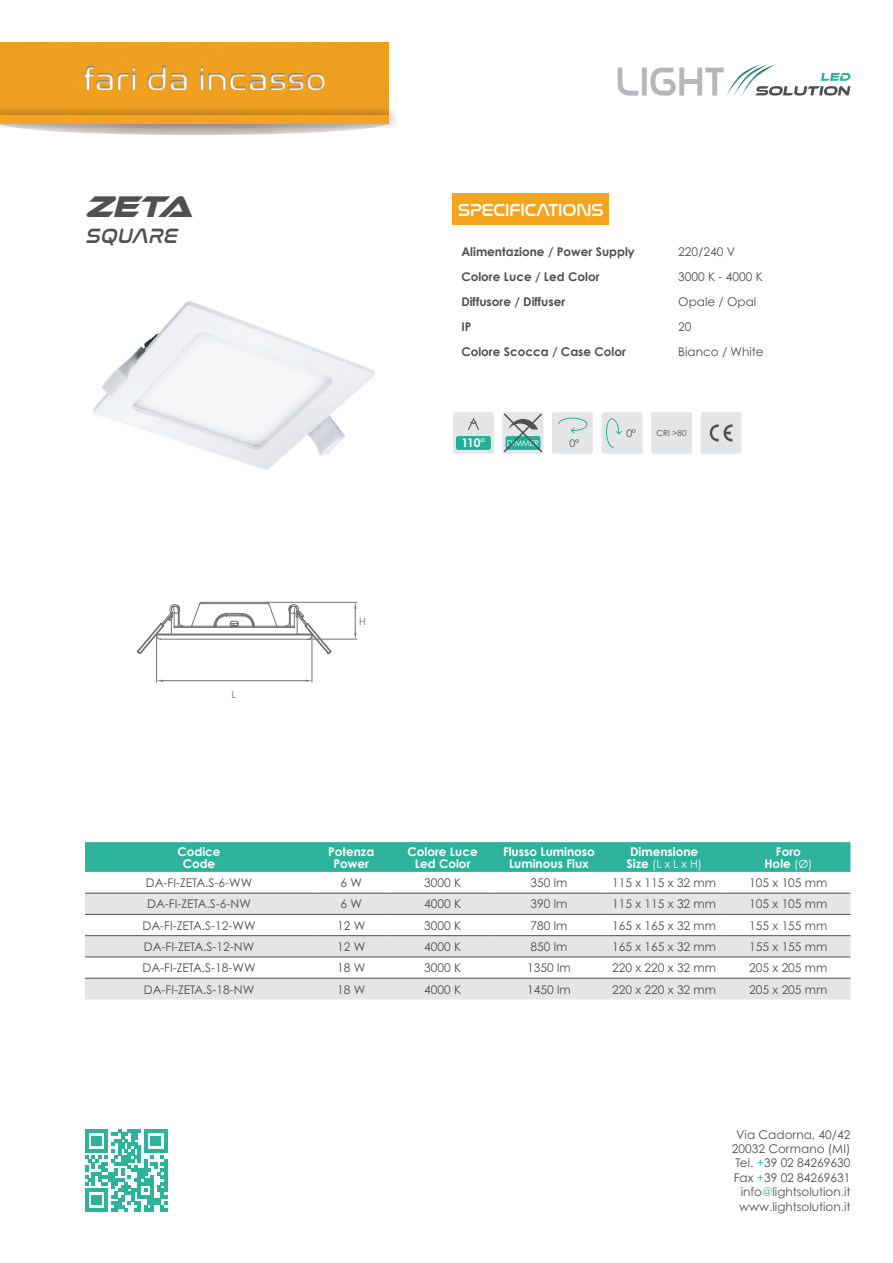
<style>
.page{position:relative;width:893px;height:1263px;background:#fff}
.page>*{position:absolute;margin:0;border:0;box-sizing:border-box;transform-origin:0 0}
.t1{font:31.5px "Nasalization Rg";color:#fff}
.t2{font:italic 30.75px "Ethnocentric Rg";color:#505052}
.t3{font:italic 21.3px "Nasalization Rg";color:#505052}
.t4{font:18px "Nasalization Rg";letter-spacing:-.04em;color:#fff}
.t5{font:12px/14.4px "Century Gothic";color:#505052;text-align:right}
.t6{font:700 12px/12px "Century Gothic";color:#fff;text-align:center}
.t7{font:700 12px "Century Gothic";color:#505052}
.t8{font:11.25px "Century Gothic";color:#fff}
.t9{font:10.5px "Century Gothic";color:#505052}
.t10{font:9.9px "Century Gothic";color:#727477}
.t11{font:8.25px "Century Gothic";color:#505052}
.t12{font:8.25px "Century Gothic";color:#fff}
.s1{font-weight:700;font-size:12px}
.s2{font-weight:400;font-size:11.25px}
.s3{color:#2db29b}
</style>
<div class="page">
<svg style="left:0;top:110px;width:389px;height:25px;background:#c9c1c0"></svg>
<div style="left:0;top:42px;width:64px;height:66px;background:#ee9f20"></div>
<svg style="left:0;top:108px;width:396px;height:20px;background:#bca68c"></svg>
<div style="left:0;top:115px;width:389px;height:9px;background:#f5a420"></div>
<svg style="left:85px;top:1129px;width:82px;height:82px"></svg>
<svg style="left:618px;top:68px;width:106px;height:28px"></svg>
<svg style="left:776px;top:73px;width:74px;height:23px"></svg>
<img style="left:726px;top:64px;width:50px;height:32px">
<svg style="left:137px;top:602px;width:194px;height:52px"></svg>
<hr style="left:156px;top:635px;width:1px;height:47px;background:#727477">
<hr style="left:312px;top:635px;width:1px;height:47px;background:#727477">
<hr style="left:163px;top:680px;width:142px;height:1px;background:#727477">
<svg style="left:305px;top:680px;width:7px;height:2px"></svg>
<hr style="left:268px;top:602px;width:89px;height:1px;background:#727477">
<hr style="left:309px;top:639px;width:48px;height:1px;background:#727477">
<svg style="left:354px;top:602px;width:2px;height:37px"></svg>
<img style="left:93px;top:301px;width:282px;height:169px">
<div style="left:64px;top:41px;width:444px;height:77px;background:#231f20;opacity:.53"></div>
<div style="left:453px;top:194px;width:156px;height:31px;background:#f5a420"></div>
<div style="left:703px;top:414px;width:36px;height:37px;background:#e4e5e7"></div>
<div style="left:701px;top:412px;width:41px;height:42px;border:4px solid #e4e5e7"></div>
<svg style="left:710px;top:424px;width:22px;height:17px"></svg>
<div style="left:653px;top:414px;width:37px;height:37px;background:#e4e5e7"></div>
<div style="left:651px;top:412px;width:41px;height:42px;border:4px solid #e4e5e7"></div>
<div style="left:604px;top:414px;width:36px;height:37px;background:#e4e5e7"></div>
<div style="left:602px;top:412px;width:40px;height:42px;border:4px solid #e4e5e7"></div>
<svg style="left:606px;top:418px;width:16px;height:30px"></svg>
<div style="left:554px;top:414px;width:37px;height:37px;background:#e4e5e7"></div>
<div style="left:552px;top:412px;width:41px;height:42px;border:4px solid #e4e5e7"></div>
<svg style="left:558px;top:417px;width:30px;height:16px"></svg>
<svg style="left:502px;top:412px;width:42px;height:42px;background:#9fc1bd"></svg>
<div style="left:455px;top:414px;width:37px;height:37px;background:#e4e5e7"></div>
<div style="left:453px;top:412px;width:41px;height:42px;border:4px solid #e4e5e7"></div>
<svg style="left:468px;top:418px;width:11px;height:12px"></svg>
<div style="left:458px;top:438px;width:31px;height:10px;background:#20af98"></div>
<div style="left:456px;top:436px;width:35px;height:14px;border:4px solid #20af98"></div>
<svg style="left:85px;top:842px;width:765px;height:30px;background:#2eb29b"></svg>
<div style="left:85px;top:894px;width:765px;height:20px;background:#e4e5e7"></div>
<div style="left:85px;top:936px;width:765px;height:63px;background:#e4e5e7"></div>
<svg style="left:85px;top:958px;width:765px;height:20px"></svg>
<hr style="left:85px;top:893px;width:228px;height:1px;background:#505052">
<hr style="left:313px;top:893px;width:76px;height:1px;background:#505052">
<hr style="left:389px;top:893px;width:107px;height:1px;background:#505052">
<hr style="left:496px;top:893px;width:106px;height:1px;background:#505052">
<hr style="left:602px;top:893px;width:124px;height:1px;background:#505052">
<hr style="left:726px;top:893px;width:124px;height:1px;background:#505052">
<hr style="left:85px;top:914px;width:228px;height:1px;background:#505052">
<hr style="left:313px;top:914px;width:76px;height:1px;background:#505052">
<hr style="left:389px;top:914px;width:107px;height:1px;background:#505052">
<hr style="left:496px;top:914px;width:106px;height:1px;background:#505052">
<hr style="left:602px;top:914px;width:124px;height:1px;background:#505052">
<hr style="left:726px;top:914px;width:124px;height:1px;background:#505052">
<hr style="left:85px;top:935px;width:228px;height:1px;background:#505052">
<hr style="left:313px;top:935px;width:76px;height:1px;background:#505052">
<hr style="left:389px;top:935px;width:107px;height:1px;background:#505052">
<hr style="left:496px;top:935px;width:106px;height:1px;background:#505052">
<hr style="left:602px;top:935px;width:124px;height:1px;background:#505052">
<hr style="left:726px;top:935px;width:124px;height:1px;background:#505052">
<hr style="left:85px;top:957px;width:228px;height:1px;background:#505052">
<hr style="left:313px;top:957px;width:76px;height:1px;background:#505052">
<hr style="left:389px;top:957px;width:107px;height:1px;background:#505052">
<hr style="left:496px;top:957px;width:106px;height:1px;background:#505052">
<hr style="left:602px;top:957px;width:124px;height:1px;background:#505052">
<hr style="left:726px;top:957px;width:124px;height:1px;background:#505052">
<hr style="left:85px;top:978px;width:228px;height:1px;background:#505052">
<hr style="left:313px;top:978px;width:76px;height:1px;background:#505052">
<hr style="left:389px;top:978px;width:107px;height:1px;background:#505052">
<hr style="left:496px;top:978px;width:106px;height:1px;background:#505052">
<hr style="left:602px;top:978px;width:124px;height:1px;background:#505052">
<hr style="left:726px;top:978px;width:124px;height:1px;background:#505052">
<h1 class="t1" style="left:83px;top:51px;width:245px">fari da incasso</h1>
<h2 class="t2" style="left:85px;top:188px;width:113px">ZETA</h2>
<h3 class="t3" style="left:85px;top:216px;width:100px">SQUARE</h3>
<p class="t10" style="left:232px;top:689px;width:6px">L</p>
<p class="t10" style="left:359px;top:615px;width:8px">H</p>
<h3 class="t4" style="left:458px;top:193px;width:147px">SPECIFICATIONS</h3>
<p class="t7" style="left:461px;top:243px;width:175px">Alimentazione / Power Supply</p>
<p class="t5" style="left:678px;top:244px;width:58px">220/240 V</p>
<p class="t7" style="left:461px;top:268px;width:140px">Colore Luce / Led Color</p>
<p class="t5" style="left:678px;top:269px;width:86px">3000 K - 4000 K</p>
<p class="t7" style="left:461px;top:293px;width:105px">Diffusore / Diffuser</p>
<p class="t5" style="left:678px;top:294px;width:80px">Opale / Opal</p>
<p class="t7" style="left:461px;top:318px;width:12px">IP</p>
<p class="t5" style="left:678px;top:319px;width:15px">20</p>
<p class="t7" style="left:461px;top:343px;width:166px">Colore Scocca / Case Color</p>
<p class="t5" style="left:678px;top:344px;width:87px">Bianco / White</p>
<p class="t6" style="left:461px;top:437px;width:25px">110°</p>
<p class="t12" style="left:507px;top:438px;width:34px">DIMMER</p>
<p class="t9" style="left:569px;top:437px;width:12px">0°</p>
<p class="t9" style="left:626px;top:427px;width:11px">0°</p>
<p class="t11" style="left:657px;top:428px;width:32px">CRI &gt;80</p>
<p class="t6" style="left:177px;top:845px;width:45px">Codice<br>Code</p>
<p class="t6" style="left:328px;top:845px;width:48px">Potenza<br>Power</p>
<p class="t6" style="left:407px;top:845px;width:72px">Colore Luce<br>Led Color</p>
<p class="t6" style="left:503px;top:845px;width:93px">Flusso Luminoso<br>Luminous Flux</p>
<p class="t6" style="left:630px;top:845px;width:70px">Dimensione</p>
<p class="t8" style="left:626px;top:856px;width:77px"><span class="s1">Size</span> (L x L x H)</p>
<p class="t6" style="left:764px;top:845px;width:49px">Foro<br>Hole <span class="s2">(Ø)</span></p>
<p class="t5" style="left:146px;top:875px;width:108px">DA-FI-ZETA.S-6-WW</p>
<p class="t5" style="left:340px;top:875px;width:23px">6 W</p>
<p class="t5" style="left:424px;top:875px;width:39px">3000 K</p>
<p class="t5" style="left:530px;top:875px;width:38px">350 lm</p>
<p class="t5" style="left:612px;top:875px;width:105px">115 x 115 x 32 mm</p>
<p class="t5" style="left:749px;top:875px;width:80px">105 x 105 mm</p>
<p class="t5" style="left:147px;top:897px;width:105px">DA-FI-ZETA.S-6-NW</p>
<p class="t5" style="left:340px;top:897px;width:23px">6 W</p>
<p class="t5" style="left:424px;top:897px;width:39px">4000 K</p>
<p class="t5" style="left:530px;top:897px;width:38px">390 lm</p>
<p class="t5" style="left:612px;top:897px;width:105px">115 x 115 x 32 mm</p>
<p class="t5" style="left:749px;top:897px;width:80px">105 x 105 mm</p>
<p class="t5" style="left:142px;top:918px;width:115px">DA-FI-ZETA.S-12-WW</p>
<p class="t5" style="left:337px;top:918px;width:30px">12 W</p>
<p class="t5" style="left:424px;top:918px;width:39px">3000 K</p>
<p class="t5" style="left:530px;top:918px;width:38px">780 lm</p>
<p class="t5" style="left:612px;top:918px;width:105px">165 x 165 x 32 mm</p>
<p class="t5" style="left:749px;top:918px;width:80px">155 x 155 mm</p>
<p class="t5" style="left:144px;top:939px;width:112px">DA-FI-ZETA.S-12-NW</p>
<p class="t5" style="left:337px;top:939px;width:30px">12 W</p>
<p class="t5" style="left:424px;top:939px;width:39px">4000 K</p>
<p class="t5" style="left:530px;top:939px;width:38px">850 lm</p>
<p class="t5" style="left:612px;top:939px;width:105px">165 x 165 x 32 mm</p>
<p class="t5" style="left:749px;top:939px;width:80px">155 x 155 mm</p>
<p class="t5" style="left:142px;top:960px;width:115px">DA-FI-ZETA.S-18-WW</p>
<p class="t5" style="left:337px;top:960px;width:30px">18 W</p>
<p class="t5" style="left:424px;top:960px;width:39px">3000 K</p>
<p class="t5" style="left:527px;top:960px;width:45px">1350 lm</p>
<p class="t5" style="left:612px;top:960px;width:105px">220 x 220 x 32 mm</p>
<p class="t5" style="left:749px;top:960px;width:80px">205 x 205 mm</p>
<p class="t5" style="left:144px;top:982px;width:112px">DA-FI-ZETA.S-18-NW</p>
<p class="t5" style="left:337px;top:982px;width:30px">18 W</p>
<p class="t5" style="left:424px;top:982px;width:39px">4000 K</p>
<p class="t5" style="left:527px;top:982px;width:45px">1450 lm</p>
<p class="t5" style="left:612px;top:982px;width:105px">220 x 220 x 32 mm</p>
<p class="t5" style="left:749px;top:982px;width:80px">205 x 205 mm</p>
<p class="t5" style="left:732px;top:1127px;width:120px">Via Cadorna, 40/42<br>20032 Cormano (MI)<br>Tel. <span class="s3">+</span>39 02 84269630<br>Fax <span class="s3">+</span>39 02 84269631 info<span class="s3">@</span>lightsolution<span class="s3">.</span>it www<span class="s3">.</span>lightsolution<span class="s3">.</span>it</p>
</div>
